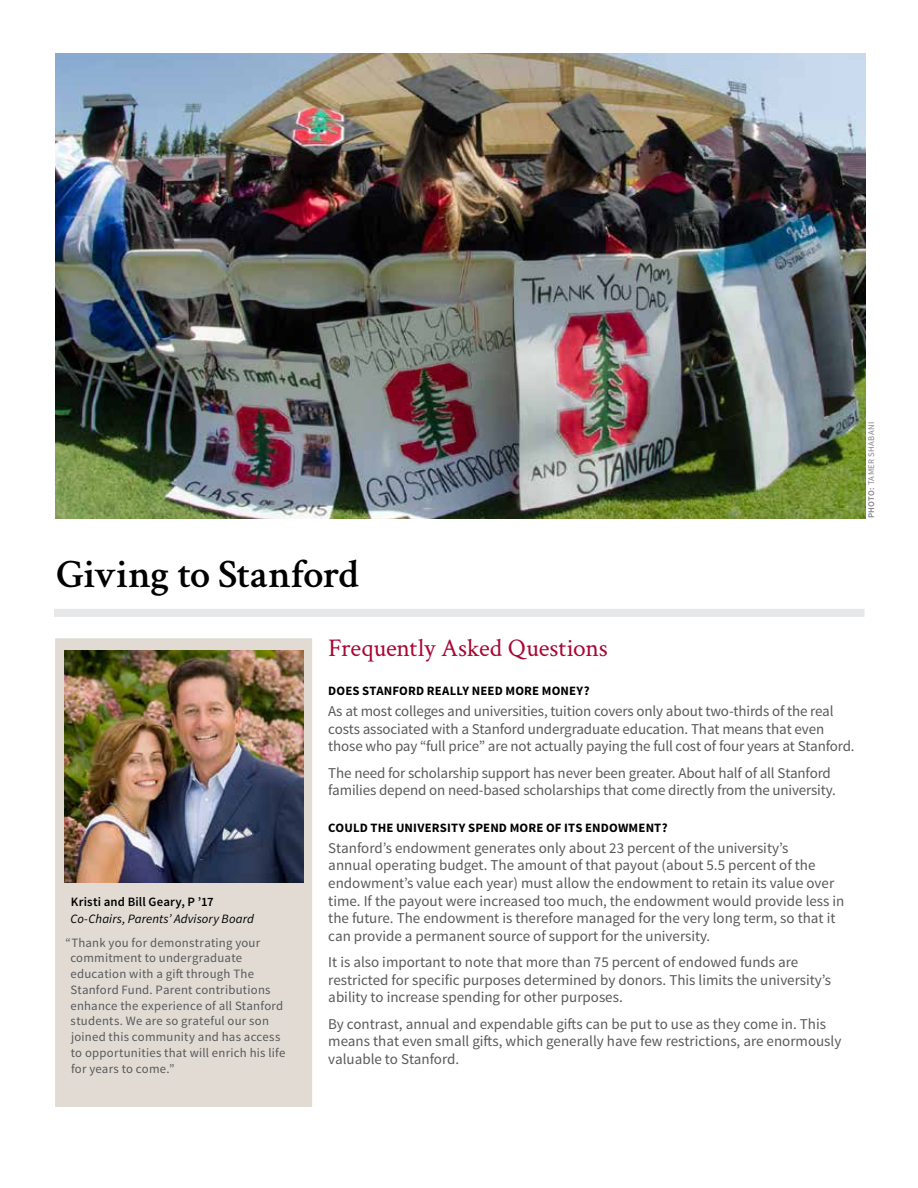
<style>
.page{position:relative;width:918px;height:1188px;background:#fff}
.page>*{position:absolute;margin:0;border:0;box-sizing:border-box;transform-origin:0 0}
.t1{font:600 40.5px "Crimson";letter-spacing:-.015em;color:#000}
.t2{font:25.5px "Crimson";letter-spacing:-.005em;color:#a90533}
.t3{font:15px/17.7px "Source Sans Pro";color:#58595b}
.t4{font:12.75px/15.8px "Source Sans Pro";letter-spacing:.02em;color:#58595b}
.t5{font:700 12.75px "Source Sans Pro";letter-spacing:.015em;color:#000}
.t6{font:italic 12.75px "Source Sans Pro";letter-spacing:.005em;color:#000}
.t7{font:600 12.75px "Source Sans Pro";letter-spacing:.01em;color:#000}
.t8{font:8.7px "Source Sans Pro";letter-spacing:.045em;color:#808285}
.s1{font-weight:600}
</style>
<div class="page">
<div style="left:55px;top:638px;width:257px;height:469px;background:#e1dbd4"></div>
<img style="left:64px;top:650px;width:240px;height:232px">
<img style="left:55px;top:53px;width:810px;height:465px">
<div style="left:54px;top:609px;width:810px;height:8px;background:#e6e7e8"></div>
<h1 class="t1" style="left:57px;top:545px;width:304px">Giving to Stanford</h1>
<p class="t8" style="left:866px;top:518px;width:98px;rotate:-90deg"><span class="s1">PHOTO:</span> TAMER SHABANI</p>
<p class="t7" style="left:71px;top:894px;width:144px">Kristi and Bill Geary, P ’17</p>
<p class="t6" style="left:70px;top:911px;width:185px">Co-Chairs, Parents’ Advisory Board</p>
<p class="t4" style="left:70px;top:935px;width:217px;text-indent:-5px">“Thank you for demonstrating your commitment to undergraduate education with a gift through The Stanford Fund. Parent contributions enhance the experience of all Stanford students. We are so grateful our son joined this community and has access to opportunities that will enrich his life for years to come.”</p>
<h2 class="t2" style="left:328px;top:631px;width:281px">Frequently Asked Questions</h2>
<p class="t5" style="left:328px;top:683px;width:263px">DOES STANFORD REALLY NEED MORE MONEY?</p>
<p class="t3" style="left:328px;top:703px;width:528px">As at most colleges and universities, tuition covers only about two-thirds of the real costs associated with a Stanford undergraduate education. That means that even those who pay “full price” are not actually paying the full cost of four years at Stanford.</p>
<p class="t3" style="left:328px;top:764px;width:509px">The need for scholarship support has never been greater. About half of all Stanford families depend on need-based scholarships that come directly from the university.</p>
<p class="t5" style="left:328px;top:819px;width:341px">COULD THE UNIVERSITY SPEND MORE OF ITS ENDOWMENT?</p>
<p class="t3" style="left:328px;top:839px;width:518px">Stanford’s endowment generates only about 23 percent of the university’s<br>annual operating budget. The amount of that payout (about 5.5 percent of the endowment’s value each year) must allow the endowment to retain its value over time. If the payout were increased too much, the endowment would provide less in the future. The endowment is therefore managed for the very long term, so that it can provide a permanent source of support for the university.</p>
<p class="t3" style="left:328px;top:954px;width:504px">It is also important to note that more than 75 percent of endowed funds are restricted for specific purposes determined by donors. This limits the university’s ability to increase spending for other purposes.</p>
<p class="t3" style="left:328px;top:1015px;width:515px">By contrast, annual and expendable gifts can be put to use as they come in. This means that even small gifts, which generally have few restrictions, are enormously valuable to Stanford.</p>
</div>
